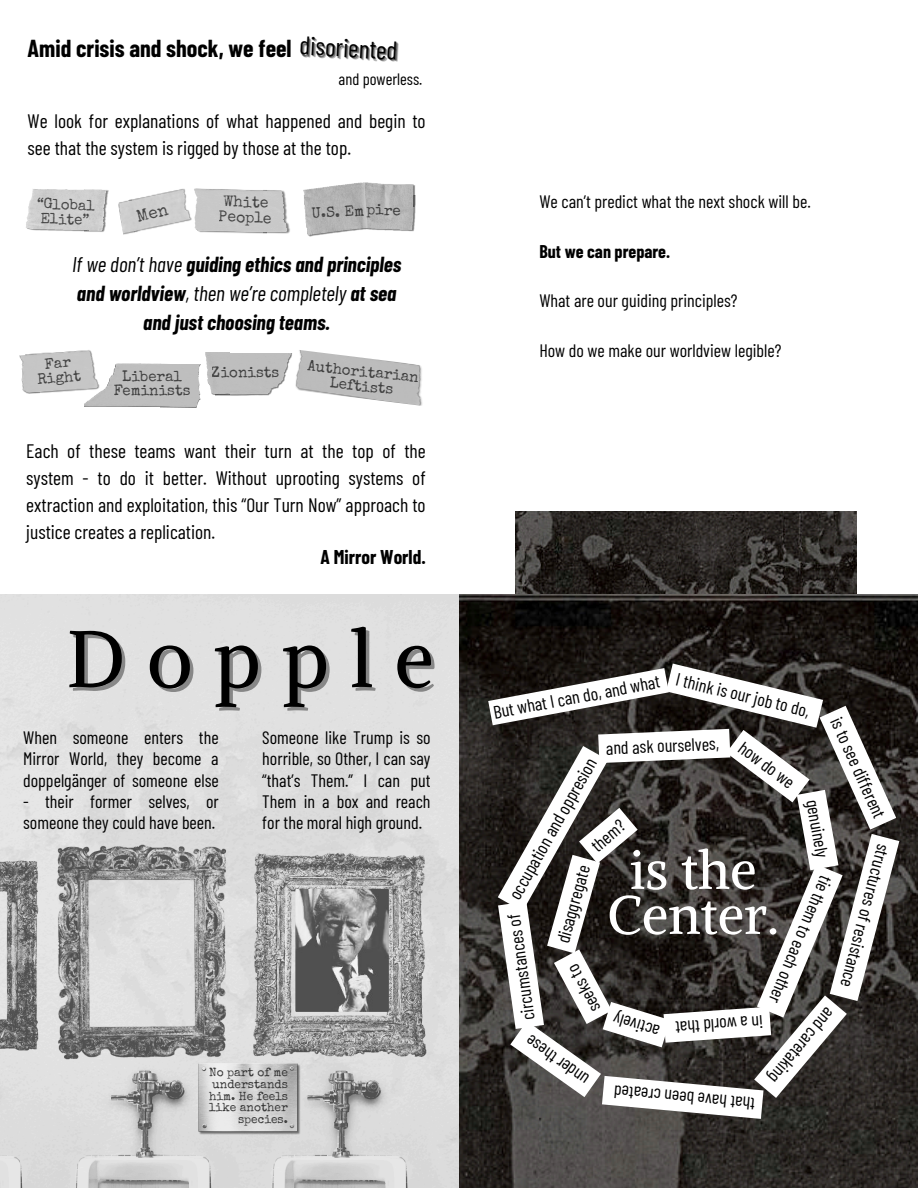
<style>
.page{position:relative;width:918px;height:1188px;background:#fff}
.page>*{position:absolute;margin:0;border:0;box-sizing:border-box;transform-origin:0 0}
.t1{font:79.65px "Alike";letter-spacing:.27em;color:#000}
.t2{font:53.4px/45px "Alike";color:#fff;text-align:center}
.t3{font:25.5px "Barlow Condensed";color:#000}
.t4{font:700 24px "Barlow Condensed";color:#000}
.t5{font:italic 700 21.3px/29.2px "Barlow Condensed";color:#000;text-align:center}
.t6{font:19.5px/27px "Barlow Condensed";color:#000;text-align:justify}
.t7{font:700 19.5px "Barlow Condensed";color:#000}
.t8{font:18px/21.3px "Barlow Condensed";color:#000;text-align:justify}
.t9{font:700 18px "Barlow Condensed";color:#000}
.t10{font:16.5px "Barlow Condensed";color:#000}
.t11{font:15.75px/15.3px "Special Elite";color:#000}
.t12{font:15px/14.7px "Special Elite";color:#000;text-align:center}
.t13{font:12px/11.9px "Special Elite";color:#373737;text-align:right}
.s1{font-weight:400}
</style>
<div class="page">
<img style="left:516px;top:512px;width:341px;height:82px">
<img style="left:19px;top:355px;width:6px;height:37px">
<img style="left:296px;top:350px;width:126px;height:56px">
<img style="left:215px;top:353px;width:81px;height:43px">
<img style="left:84px;top:363px;width:80px;height:44px">
<div style="left:161px;top:364px;width:39px;height:44px;background:#bebebe"></div>
<img style="left:205px;top:353px;width:24px;height:41px">
<img style="left:25px;top:350px;width:77px;height:47px">
<img style="left:88px;top:189px;width:21px;height:43px">
<img style="left:26px;top:189px;width:62px;height:43px">
<img style="left:138px;top:188px;width:52px;height:44px">
<img style="left:190px;top:188px;width:74px;height:46px">
<img style="left:304px;top:207px;width:112px;height:30px">
<img style="left:303px;top:182px;width:113px;height:25px">
<img style="left:264px;top:190px;width:26px;height:44px">
<img style="left:118px;top:198px;width:20px;height:37px">
<img style="left:0;top:594px;width:459px;height:594px">
<img style="left:295px;top:889px;width:94px;height:123px">
<img style="left:193px;top:1058px;width:114px;height:82px">
<img style="left:459px;top:594px;width:459px;height:594px">
<svg style="left:488px;top:664px;width:411px;height:455px"></svg>
<svg style="left:136px;top:206px;width:33px;height:16px"></svg>
<p class="t4" style="left:28px;top:33px;width:265px">Amid crisis and shock, we feel</p>
<p class="t3" style="left:300px;top:29px;width:100px;rotate:3deg">disoriented</p>
<p class="t10" style="left:339px;top:68px;width:85px">and powerless.</p>
<p class="t6" style="left:28px;top:107px;width:400px">We look for explanations of what happened and begin to see that the system is rigged by those at the top.</p>
<p class="t12" style="left:37px;top:198px;width:60px;rotate:2deg">“Global<br>Elite”</p>
<p class="t11" style="left:220px;top:195px;width:54px;rotate:2deg">White<br>People</p>
<p class="t12" style="left:311px;top:207px;width:54px;rotate:-3deg">U.S. Em</p>
<p class="t12" style="left:367px;top:204px;width:36px;rotate:1deg">pire</p>
<p class="t5" style="left:72px;top:249px;width:331px"><span class="s1">If we don’t have</span> guiding ethics and principles and worldview<span class="s1">, then we’re completely</span> at sea and just choosing teams.</p>
<p class="t12" style="left:36px;top:359px;width:45px;rotate:-5deg">Far<br>Right</p>
<p class="t12" style="left:114px;top:370px;width:78px">Liberal<br>Feminists</p>
<p class="t12" style="left:212px;top:367px;width:69px">Zionists</p>
<p class="t12" style="left:308px;top:360px;width:113px;rotate:6deg">Authoritarian<br>Leftists</p>
<p class="t6" style="left:26px;top:437px;width:401px">Each of these teams want their turn at the top of the system - to do it better. Without uprooting systems of extraction and exploitation, this “Our Turn Now” approach to justice creates a replication.</p>
<p class="t7" style="left:321px;top:545px;width:107px">A Mirror World.</p>
<p class="t1" style="left:67px;top:609px;width:369px">Dopple</p>
<p class="t8" style="left:23px;top:726px;width:197px">When someone enters the Mirror World, they become a doppelgänger of someone else</p>
<p class="t8" style="left:23px;top:790px;width:197px">- their former selves, or someone they could have been.</p>
<p class="t8" style="left:262px;top:726px;width:170px">Someone like Trump is so horrible, so Other, I can say “that’s Them.” I can put Them in a box and reach for the moral high ground.</p>
<p class="t13" style="left:209px;top:1068px;width:80px">No part of me understands him. He feels like another species.</p>
<h4 class="t8" style="left:539px;top:190px;width:273px">We can’t predict what the next shock will be.</h4>
<h3 class="t9" style="left:539px;top:240px;width:132px">But we can prepare.</h3>
<p class="t8" style="left:539px;top:289px;width:200px">What are our guiding principles?</p>
<h6 class="t8" style="left:539px;top:339px;width:244px">How do we make our worldview legible?</h6>
<p class="t8" style="left:492px;top:702px;width:170px;rotate:-11deg">But what I can do, and what</p>
<h6 class="t8" style="left:679px;top:667px;width:138px;rotate:14deg">I think is our job to do,</h6>
<p class="t8" style="left:847px;top:713px;width:110px;rotate:66deg">is to see different</p>
<p class="t8" style="left:606px;top:736px;width:115px;rotate:-2deg">and ask ourselves,</p>
<p class="t8" style="left:748px;top:736px;width:66px;rotate:37deg">how do we</p>
<p class="t8" style="left:504px;top:893px;width:161px;rotate:-61deg">occupation and oppresion</p>
<p class="t8" style="left:824px;top:797px;width:60px;rotate:80deg">genuinely</p>
<p class="t8" style="left:838px;top:881px;width:138px;rotate:113deg">t ei them to each other</p>
<p class="t8" style="left:586px;top:839px;width:40px;rotate:-40deg">them?</p>
<p class="t8" style="left:895px;top:848px;width:149px;rotate:105deg">structures of resistance</p>
<p class="t2" style="left:607px;top:847px;width:173px">is the<br>Center.</p>
<p class="t8" style="left:551px;top:939px;width:81px;rotate:-74deg">disaggregate</p>
<p class="t8" style="left:517px;top:1021px;width:108px;rotate:-98deg">circumstances of</p>
<h5 class="t8" style="left:586px;top:1016px;width:53px;rotate:-118deg">seeks to</h5>
<p class="t8" style="left:840px;top:1018px;width:93px;rotate:130deg">and care at k ni g</p>
<h6 class="t8" style="left:656px;top:1043px;width:49px;rotate:-163deg">ca vit yle</h6>
<p class="t8" style="left:764px;top:1033px;width:89px;rotate:176deg">ni a ow dl r aht t</p>
<p class="t8" style="left:580px;top:1091px;width:74px;rotate:-145deg">under ht ese</p>
<p class="t8" style="left:754px;top:1115px;width:143px;rotate:-175deg">aht aht ev neeb det aer c</p>
</div>
